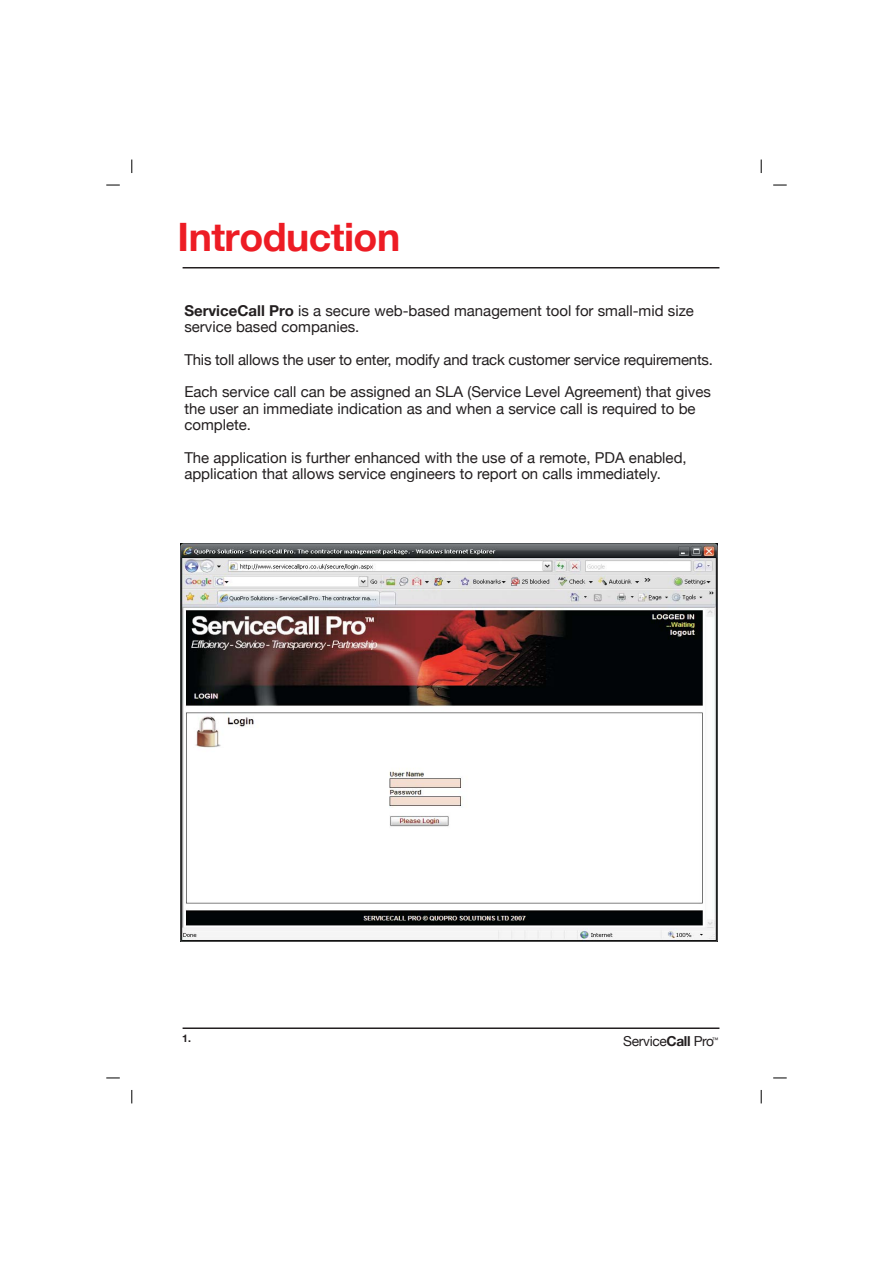
<style>
.page{position:relative;width:893px;height:1263px;background:#fff}
.page>*{position:absolute;margin:0;border:0;box-sizing:border-box;transform-origin:0 0}
.t1{font:700 39.15px "Helvetica Neue";letter-spacing:-.015em;color:#ed1c24}
.t2{font:15px/16.4px "Helvetica Neue";color:#231f20}
.t3{font:13.8px "Helvetica Neue";letter-spacing:-.025em;color:#231f20}
.t4{font:700 10.5px "Helvetica Neue";color:#231f20}
.s1{font-weight:700}
</style>
<div class="page">
<svg style="left:106px;top:1078px;width:14px;height:1px"></svg>
<svg style="left:132px;top:1090px;width:1px;height:13px"></svg>
<svg style="left:106px;top:185px;width:14px;height:1px"></svg>
<svg style="left:132px;top:160px;width:1px;height:13px"></svg>
<svg style="left:773px;top:185px;width:14px;height:1px"></svg>
<svg style="left:761px;top:160px;width:1px;height:13px"></svg>
<svg style="left:773px;top:1078px;width:14px;height:1px"></svg>
<svg style="left:761px;top:1090px;width:1px;height:13px"></svg>
<img style="left:181px;top:543px;width:536px;height:398px">
<hr style="left:183px;top:267px;width:536px;height:2px;background:#231f20">
<hr style="left:183px;top:1028px;width:536px;height:1px;background:#231f20">
<h1 class="t1" style="left:178px;top:213px;width:224px">Introduction</h1>
<p class="t2" style="left:184px;top:302px;width:511px"><span class="s1">ServiceCall Pro</span> is a secure web-based management tool for small-mid size service based companies.</p>
<p class="t2" style="left:184px;top:343px;width:530px;line-height:32.7px">This toll allows the user to enter, modify and track customer service requirements.<br>Each service call can be assigned an SLA (Service Level Agreement) that gives</p>
<p class="t2" style="left:184px;top:400px;width:513px">the user an immediate indication as and when a service call is required to be complete.</p>
<p class="t2" style="left:184px;top:449px;width:504px">The application is further enhanced with the use of a remote, PDA enabled, application that allows service engineers to report on calls immediately.</p>
<p class="t4" style="left:182px;top:1031px;width:10px">1.</p>
<p class="t3" style="left:623px;top:1033px;width:96px">Service<span class="s1">Call</span> Pro<sup>™</sup></p>
</div>
